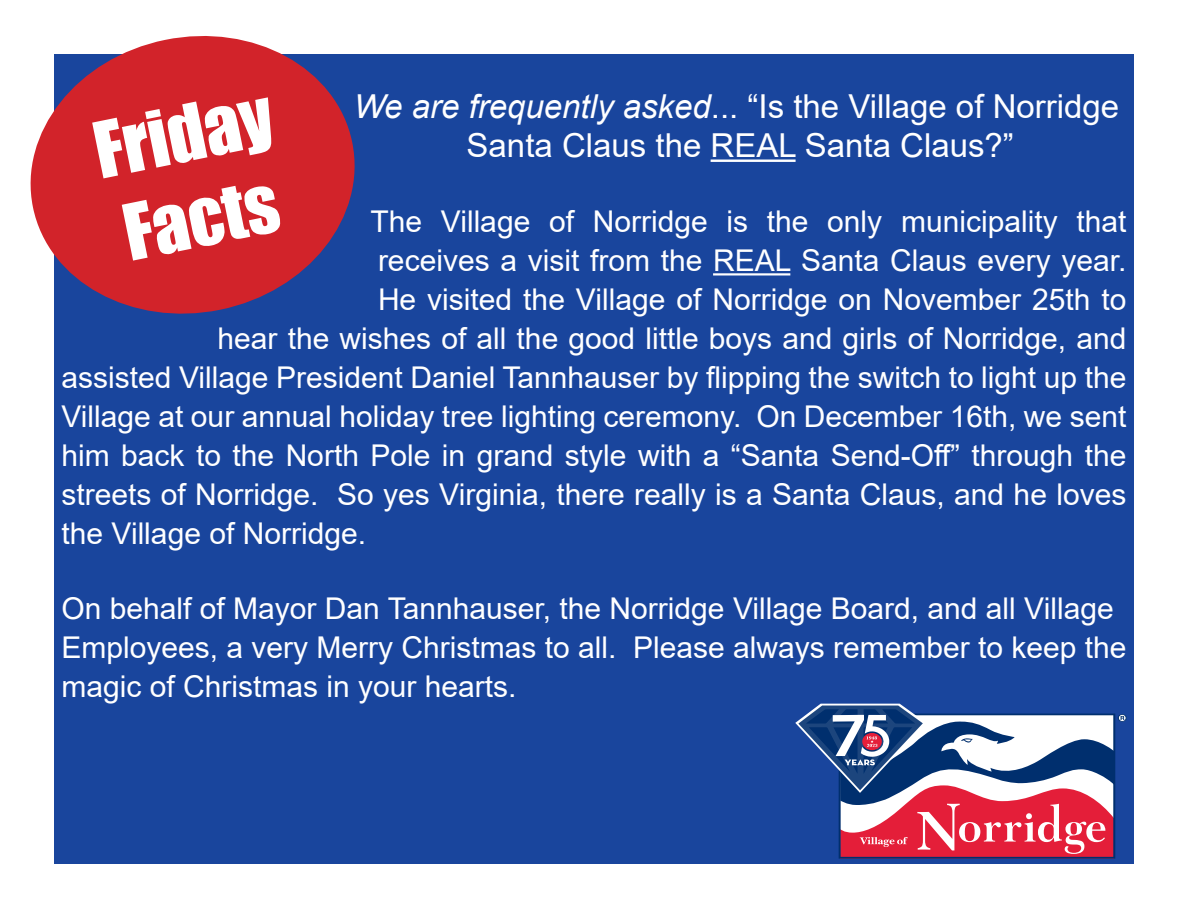
<style>
.page{position:relative;width:1188px;height:918px;background:#fff}
.page>*{position:absolute;margin:0;border:0;box-sizing:border-box;transform-origin:0 0}
.t1{font:72px/86.6px "Impact";color:#fff}
.t2{font:33px/39.6px "Arial";color:#fff;text-align:center}
.t3{font:30px/39px "Arial";color:#fff}
.s1{font-style:italic}
</style>
<div class="page">
<div style="left:54px;top:54px;width:1080px;height:810px;background:#19459d"></div>
<hr style="left:711px;top:160px;width:85px;height:2px;background:#fff">
<hr style="left:713px;top:273px;width:77px;height:3px;background:#fff">
<svg style="left:30px;top:36px;width:325px;height:278px;fill:#d2232a"></svg>
<svg style="left:795px;top:703px;width:332px;height:156px"></svg>
<p class="t2" style="left:354px;top:86px;width:767px"><span class="s1">We are frequently asked</span>... “Is the Village of Norridge<br>Santa Claus the REAL Santa Claus?”</p>
<h1 class="t1" style="left:85px;top:108px;width:182px;rotate:-12deg">Friday<br>Facts</h1>
<p class="t3" style="left:370px;top:202px;width:757px">The Village of Norridge is the only municipality that</p>
<p class="t3" style="left:378px;top:241px;width:750px">receives a visit from the REAL Santa Claus every year.</p>
<p class="t3" style="left:378px;top:280px;width:750px">He visited the Village of Norridge on November 25th to</p>
<p class="t3" style="left:218px;top:319px;width:910px">hear the wishes of all the good little boys and girls of Norridge, and</p>
<p class="t3" style="left:62px;top:358px;width:1066px">assisted Village President Daniel Tannhauser by flipping the switch to light up the</p>
<p class="t3" style="left:62px;top:397px;width:1066px">Village at our annual holiday tree lighting ceremony. On December 16th, we sent</p>
<p class="t3" style="left:62px;top:436px;width:1066px">him back to the North Pole in grand style with a “Santa Send-Off” through the</p>
<p class="t3" style="left:62px;top:475px;width:1066px">streets of Norridge. So yes Virginia, there really is a Santa Claus, and he loves</p>
<p class="t3" style="left:62px;top:514px;width:306px">the Village of Norridge.</p>
<p class="t3" style="left:62px;top:589px;width:1066px">On behalf of Mayor Dan Tannhauser, the Norridge Village Board, and all Village<br>Employees, a very Merry Christmas to all. Please always remember to keep the magic of Christmas in your hearts.</p>
</div>
